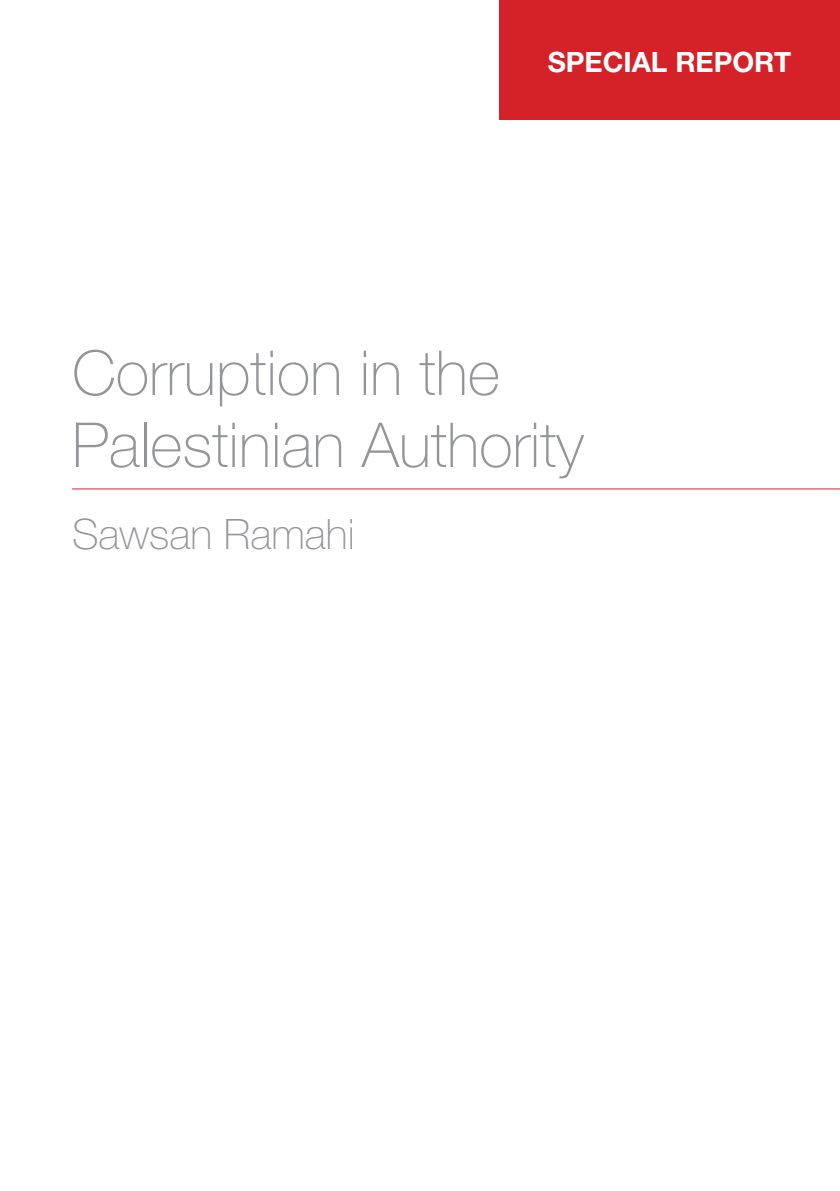
<style>
.page{position:relative;width:840px;height:1191px;background:#fff}
.page>*{position:absolute;margin:0;border:0;box-sizing:border-box;transform-origin:0 0}
.t1{font:100 62px/72px "Helvetica Neue LT Std";color:#939598}
.t2{font:100 42px "Helvetica Neue LT Std";color:#939598}
.t3{font:700 28px "Helvetica Neue LT Std";color:#fff}
</style>
<div class="page">
<div style="left:499px;top:0;width:340px;height:119px;background:#d52229"></div>
<hr style="left:72px;top:488px;width:767px;height:1px;background:#d52229">
<p class="t3" style="left:547px;top:45px;width:245px">SPECIAL REPORT</p>
<p class="t1" style="left:72px;top:337px;width:513px">Corruption in the<br>Palestinian Authority</p>
<p class="t2" style="left:72px;top:510px;width:284px">Sawsan Ramahi</p>
</div>
